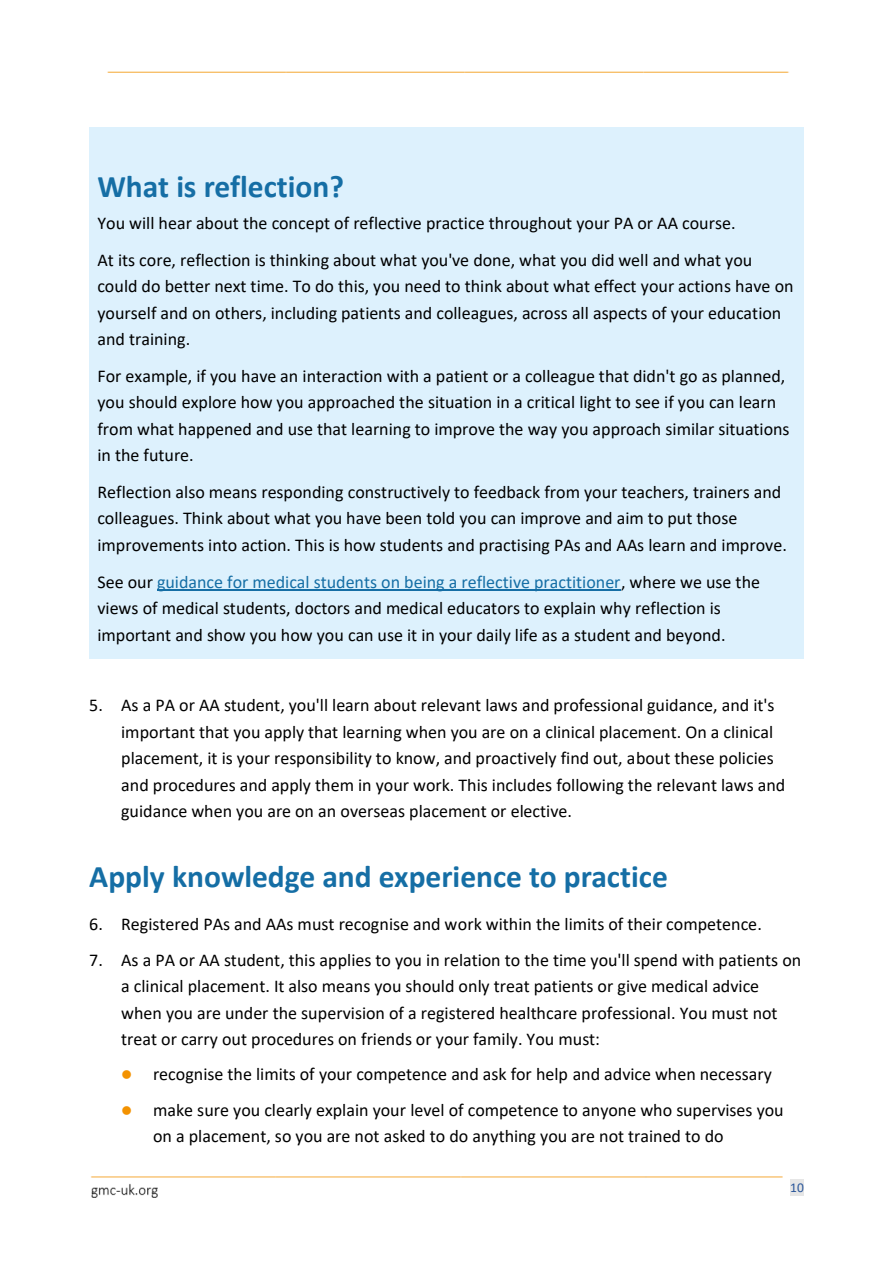
<style>
.page{position:relative;width:893px;height:1264px;background:#fff}
.page>*{position:absolute;margin:0;border:0;box-sizing:border-box;transform-origin:0 0}
.t1{font:700 31.5px "Calibri";color:#156ea5}
.t2{font:18px/26.4px "Calibri";color:#000}
.t3{font:13.5px "Calibri";color:#2b579a}
.s1{color:#156ea5}
.s2{color:#f39200}
</style>
<div class="page">
<div style="left:790px;top:1178px;width:14px;height:17px;background:#e6e6e6"></div>
<img style="left:107px;top:71px;width:682px;height:2px">
<img style="left:91px;top:1176px;width:692px;height:22px">
<div style="left:89px;top:128px;width:715px;height:530px;background:#ddf1fd"></div>
<hr style="left:157px;top:589px;width:464px;height:2px;background:#156ea5">
<p class="t1" style="left:97px;top:173px;width:248px">What is reflection?</p>
<p class="t2" style="left:97px;top:211px;width:640px">You will hear about the concept of reflective practice throughout your PA or AA course.</p>
<p class="t2" style="left:97px;top:248px;width:698px">At its core, reflection is thinking about what you've done, what you did well and what you could do better next time. To do this, you need to think about what effect your actions have on yourself and on others, including patients and colleagues, across all aspects of your education and training.</p>
<p class="t2" style="left:97px;top:364px;width:694px">For example, if you have an interaction with a patient or a colleague that didn't go as planned, you should explore how you approached the situation in a critical light to see if you can learn from what happened and use that learning to improve the way you approach similar situations in the future.</p>
<p class="t2" style="left:97px;top:480px;width:691px">Reflection also means responding constructively to feedback from your teachers, trainers and colleagues. Think about what you have been told you can improve and aim to put those improvements into action. This is how students and practising PAs and AAs learn and improve.</p>
<p class="t2" style="left:97px;top:570px;width:664px">See our <span class="s1">guidance for medical students on being a reflective practitioner</span>, where we use the views of medical students, doctors and medical educators to explain why reflection is important and show you how you can use it in your daily life as a student and beyond.</p>
<p class="t2" style="left:121px;top:693px;width:666px;text-indent:-32px">5. As a PA or AA student, you'll learn about relevant laws and professional guidance, and it's important that you apply that learning when you are on a clinical placement. On a clinical placement, it is your responsibility to know, and proactively find out, about these policies and procedures and apply them in your work. This includes following the relevant laws and guidance when you are on an overseas placement or elective.</p>
<h2 class="t1" style="left:89px;top:863px;width:580px">Apply knowledge and experience to practice</h2>
<p class="t2" style="left:89px;top:912px;width:674px">6. Registered PAs and AAs must recognise and work within the limits of their competence.</p>
<p class="t2" style="left:121px;top:947px;width:682px;text-indent:-32px">7. As a PA or AA student, this applies to you in relation to the time you'll spend with patients on a clinical placement. It also means you should only treat patients or give medical advice when you are under the supervision of a registered healthcare professional. You must not treat or carry out procedures on friends or your family. You must:</p>
<p class="t2" style="left:121px;top:1062px;width:652px"><span class="s2">⚫</span> recognise the limits of your competence and ask for help and advice when necessary</p>
<p class="t2" style="left:153px;top:1097px;width:632px;text-indent:-32px"><span class="s2">⚫</span> make sure you clearly explain your level of competence to anyone who supervises you on a placement, so you are not asked to do anything you are not trained to do</p>
<p class="t3" style="left:790px;top:1181px;width:15px">10</p>
</div>
